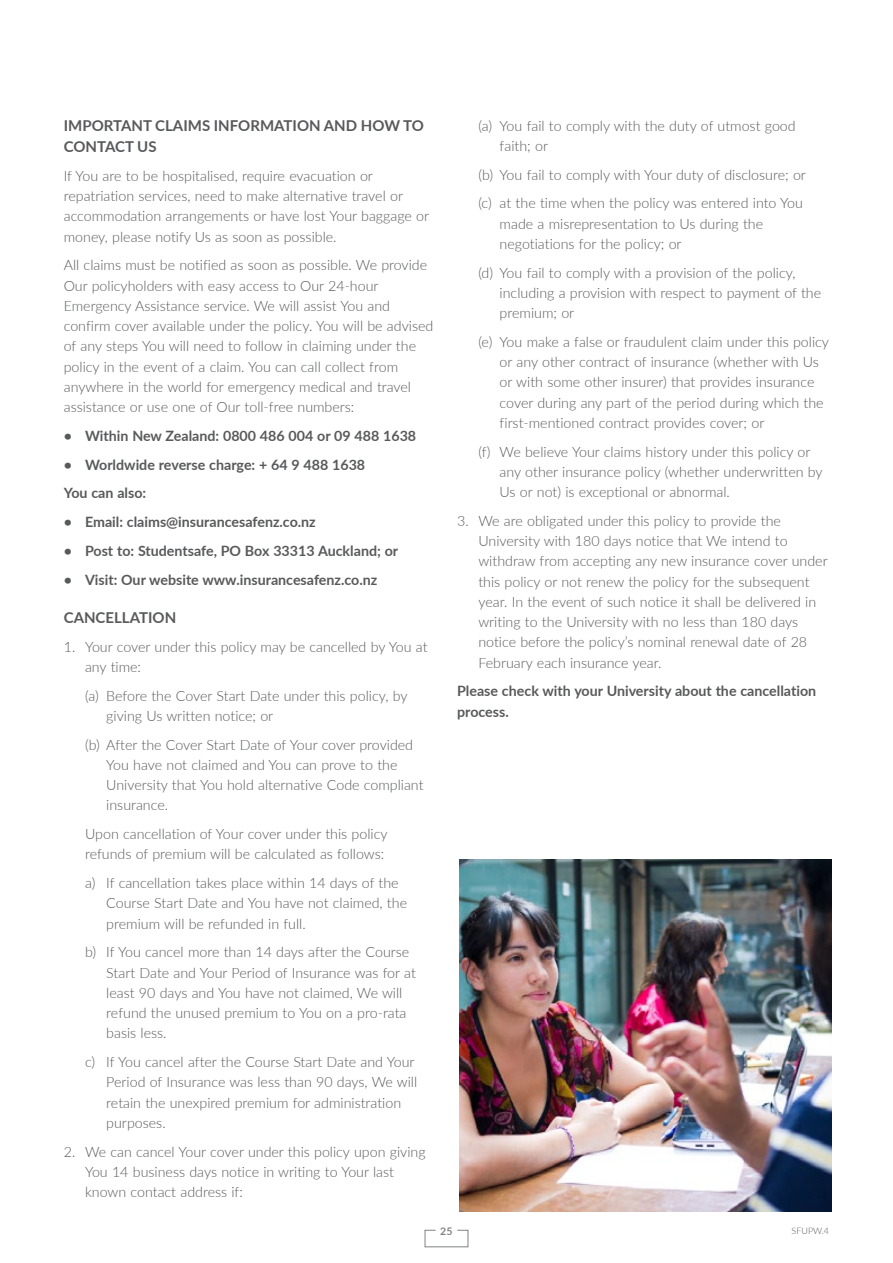
<style>
.page{position:relative;width:893px;height:1263px;background:#fff}
.page>*{position:absolute;margin:0;border:0;box-sizing:border-box;transform-origin:0 0}
.t1{font:700 15px/21px "Lato";color:#58595b}
.t2{font:300 14.25px/20.2px "Lato";color:#58595b}
.t3{font:700 14.25px/28.8px "Lato";color:#58595b}
.t4{font:700 10.5px "Lato";color:#808285}
.t5{font:300 9px "Lato";color:#58595b}
</style>
<div class="page">
<svg style="left:425px;top:1230px;width:43px;height:17px"></svg>
<img style="left:460px;top:859px;width:372px;height:353px">
<p class="t1" style="left:64px;top:115px;width:362px">IMPORTANT CLAIMS INFORMATION AND HOW TO<br>CONTACT US</p>
<p class="t2" style="left:64px;top:165px;width:367px">If You are to be hospitalised, require evacuation or repatriation services, need to make alternative travel or accommodation arrangements or have lost Your baggage or money, please notify Us as soon as possible.</p>
<p class="t2" style="left:64px;top:255px;width:371px">All claims must be notified as soon as possible. We provide Our policyholders with easy access to Our 24-hour Emergency Assistance service. We will assist You and confirm cover available under the policy. You will be advised of any steps You will need to follow in claiming under the policy in the event of a claim. You can call collect from anywhere in the world for emergency medical and travel assistance or use one of Our toll-free numbers:</p>
<p class="t3" style="left:64px;top:421px;width:354px">• Within New Zealand: 0800 486 004 or 09 488 1638</p>
<p class="t3" style="left:64px;top:449px;width:303px">• Worldwide reverse charge: + 64 9 488 1638<br>You can also:</p>
<p class="t3" style="left:64px;top:507px;width:254px">• Email: claims@insurancesafenz.co.nz</p>
<p class="t3" style="left:64px;top:536px;width:336px">• Post to: Studentsafe, PO Box 33313 Auckland; or</p>
<p class="t3" style="left:64px;top:564px;width:315px">• Visit: Our website www.insurancesafenz.co.nz</p>
<p class="t1" style="left:64px;top:606px;width:114px">CANCELLATION</p>
<p class="t2" style="left:85px;top:636px;width:344px;text-indent:-21px">1. Your cover under this policy may be cancelled by You at any time:</p>
<p class="t2" style="left:106px;top:685px;width:303px;text-indent:-21px">(a) Before the Cover Start Date under this policy, by giving Us written notice; or</p>
<p class="t2" style="left:106px;top:734px;width:319px;text-indent:-21px">(b) After the Cover Start Date of Your cover provided You have not claimed and You can prove to the University that You hold alternative Code compliant insurance.</p>
<p class="t2" style="left:85px;top:823px;width:304px">Upon cancellation of Your cover under this policy refunds of premium will be calculated as follows:</p>
<p class="t2" style="left:106px;top:872px;width:302px;text-indent:-21px">a) If cancellation takes place within 14 days of the<br>Course Start Date and You have not claimed, the premium will be refunded in full.</p>
<p class="t2" style="left:106px;top:941px;width:311px;text-indent:-21px">b) If You cancel more than 14 days after the Course Start Date and Your Period of Insurance was for at least 90 days and You have not claimed, We will refund the unused premium to You on a pro-rata basis less.</p>
<p class="t2" style="left:106px;top:1051px;width:312px;text-indent:-21px">c) If You cancel after the Course Start Date and Your Period of Insurance was less than 90 days, We will retain the unexpired premium for administration purposes.</p>
<p class="t2" style="left:85px;top:1141px;width:342px;text-indent:-21px">2. We can cancel Your cover under this policy upon giving<br>You 14 business days notice in writing to Your last known contact address if:</p>
<p class="t2" style="left:500px;top:115px;width:298px;text-indent:-21px">(a) You fail to comply with the duty of utmost good faith; or</p>
<p class="t2" style="left:478px;top:159px;width:329px;line-height:28.8px">(b) You fail to comply with Your duty of disclosure; or (c) at the time when the policy was entered into You</p>
<p class="t2" style="left:500px;top:213px;width:265px">made a misrepresentation to Us during the negotiations for the policy; or</p>
<p class="t2" style="left:500px;top:262px;width:323px;text-indent:-21px">(d) You fail to comply with a provision of the policy, including a provision with respect to payment of the premium; or</p>
<p class="t2" style="left:500px;top:331px;width:331px;text-indent:-21px">(e) You make a false or fraudulent claim under this policy or any other contract of insurance (whether with Us or with some other insurer) that provides insurance cover during any part of the period during which the first-mentioned contract provides cover; or</p>
<p class="t2" style="left:500px;top:441px;width:325px;text-indent:-21px">(f) We believe Your claims history under this policy or any other insurance policy (whether underwritten by<br>Us or not) is exceptional or abnormal.</p>
<p class="t2" style="left:478px;top:510px;width:351px;text-indent:-21px">3. We are obligated under this policy to provide the University with 180 days notice that We intend to withdraw from accepting any new insurance cover under this policy or not renew the policy for the subsequent year. In the event of such notice it shall be delivered in writing to the University with no less than 180 days notice before the policy’s nominal renewal date of 28<br>February each insurance year.</p>
<p class="t3" style="left:457px;top:680px;width:361px;line-height:20.2px">Please check with your University about the cancellation process.</p>
<p class="t4" style="left:440px;top:1224px;width:14px">25</p>
<p class="t5" style="left:792px;top:1224px;width:39px">SFUPW.4</p>
</div>
